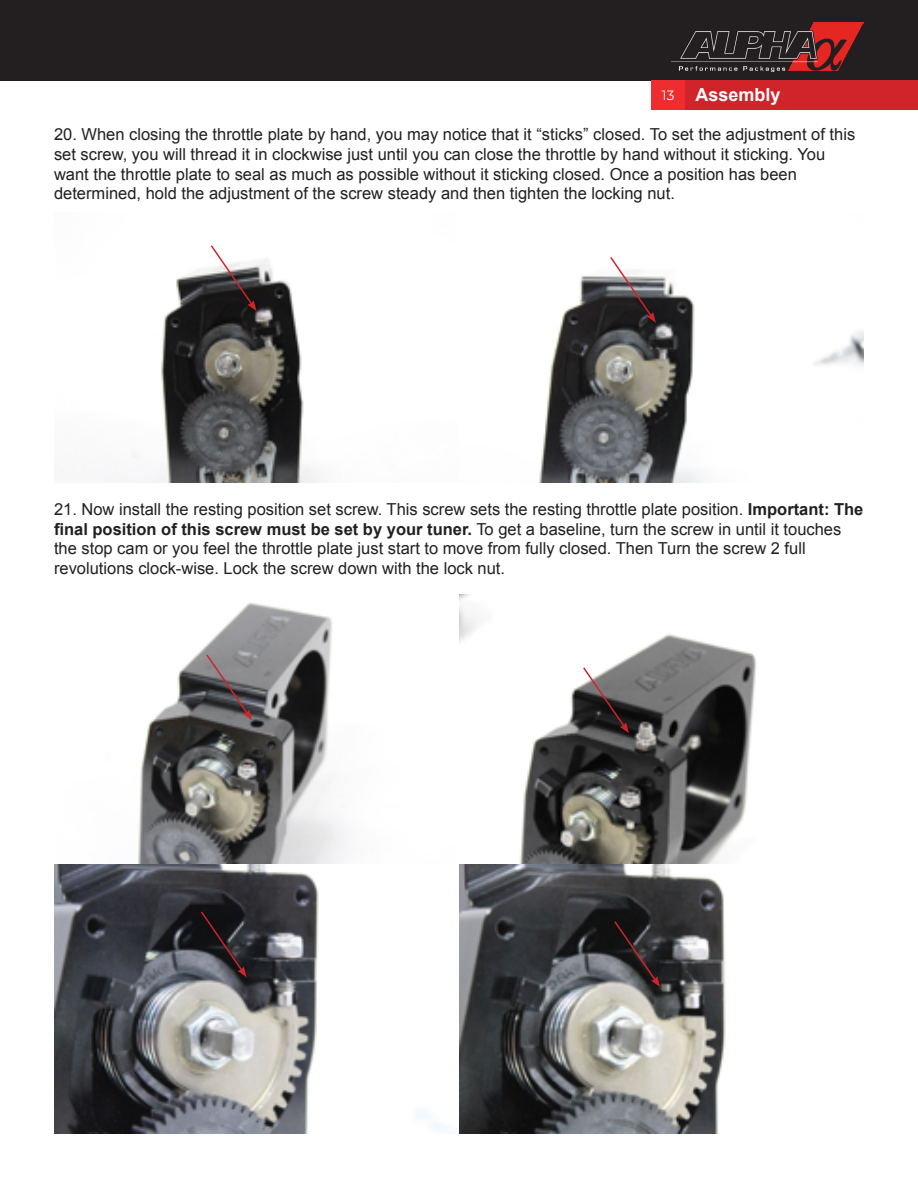
<style>
.page{position:relative;width:918px;height:1188px;background:#fff}
.page>*{position:absolute;margin:0;border:0;box-sizing:border-box;transform-origin:0 0}
.t1{font:700 18px "Arial";color:#fff}
.t2{font:16.5px/19.8px "Arial";color:#231f20}
.t3{font:13.5px "Montserrat";color:#fff}
.s1{font-weight:700}
</style>
<div class="page">
<hr style="left:0;top:80px;width:1px;height:30px;background:#d1232a">
<div style="left:0;top:0;width:918px;height:80px;background:#231f20"></div>
<div style="left:652px;top:80px;width:266px;height:30px;background:#d1232a"></div>
<div style="left:651px;top:80px;width:34px;height:30px;background:#ee2d30"></div>
<img style="left:672px;top:23px;width:192px;height:49px">
<img style="left:133px;top:259px;width:731px;height:224px">
<img style="left:54px;top:594px;width:702px;height:540px">
<svg style="left:209px;top:245px;width:47px;height:66px"></svg>
<svg style="left:609px;top:257px;width:47px;height:66px"></svg>
<svg style="left:205px;top:653px;width:47px;height:67px;background:#6d666a"></svg>
<svg style="left:582px;top:666px;width:47px;height:67px;background:#5d5555"></svg>
<svg style="left:199px;top:910px;width:48px;height:67px;background:#363035"></svg>
<svg style="left:613px;top:920px;width:47px;height:67px;background:#3c3537"></svg>
<p class="t1" style="left:695px;top:83px;width:87px">Assembly</p>
<p class="t3" style="left:662px;top:86px;width:14px">13</p>
<p class="t2" style="left:54px;top:124px;width:803px">20. When closing the throttle plate by hand, you may notice that it “sticks” closed. To set the adjustment of this set screw, you will thread it in clockwise just until you can close the throttle by hand without it sticking. You want the throttle plate to seal as much as possible without it sticking closed. Once a position has been</p>
<p class="t2" style="left:54px;top:184px;width:622px">determined, hold the adjustment of the screw steady and then tighten the locking nut.</p>
<p class="t2" style="left:54px;top:499px;width:811px">21. Now install the resting position set screw. This screw sets the resting throttle plate position. <span class="s1">Important: The final position of this screw must be set by your tuner.</span> To get a baseline, turn the screw in until it touches the stop cam or you feel the throttle plate just start to move from fully closed. Then Turn the screw 2 full</p>
<p class="t2" style="left:54px;top:559px;width:453px">revolutions clock-wise. Lock the screw down with the lock nut.</p>
</div>
